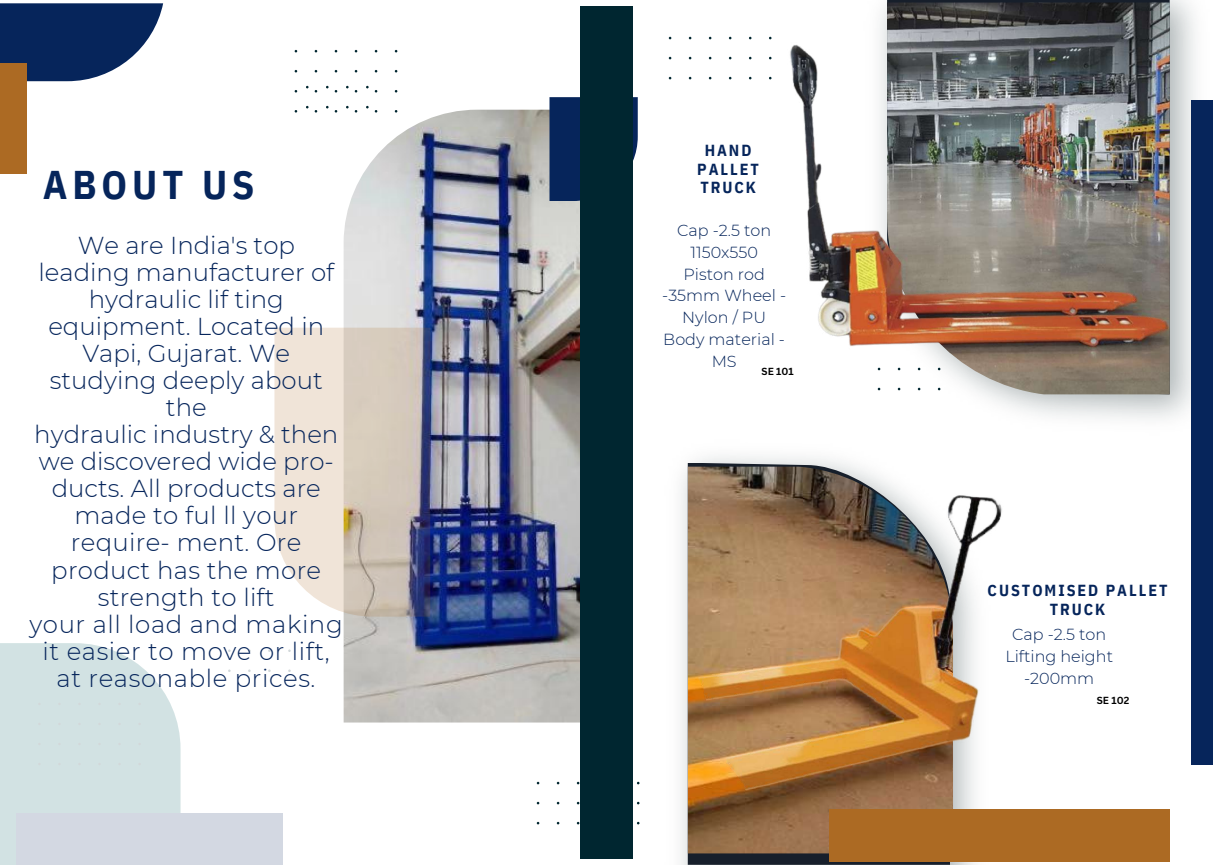
<style>
.page{position:relative;width:1213px;height:865px;background:#fff}
.page>*{position:absolute;margin:0;border:0;box-sizing:border-box;transform-origin:0 0}
.t1{font:700 40px "IBM Plex Sans Cond";letter-spacing:.125em;color:#06255b}
.t2{font:300 24.4px/27px "Montserrat";color:#06255b;text-align:center}
.t3{font:300 16px/21.8px "Montserrat";color:#06255b;text-align:center}
.t4{font:700 16px/18.8px "IBM Plex Sans Cond";letter-spacing:.125em;color:#06255b;text-align:center}
.t5{font:700 10px "Canva Sans";color:#000}
</style>
<div class="page">
<img style="left:983px;top:0;width:213px;height:419px">
<img style="left:344px;top:110px;width:236px;height:612px">
<svg style="left:0;top:3px;width:163px;height:78px;background:#2c4674"></svg>
<div style="left:0;top:63px;width:27px;height:110px;background:#ac6a23"></div>
<svg style="left:274px;top:328px;width:156px;height:288px;background:#d2c9c2"></svg>
<div style="left:17px;top:813px;width:266px;height:52px;background:#d3d8e2"></div>
<svg style="left:0;top:643px;width:181px;height:222px"></svg>
<svg style="left:549px;top:97px;width:89px;height:104px;background:#193667"></svg>
<div style="left:829px;top:809px;width:340px;height:52px;background:#ac6a23"></div>
<div style="left:1191px;top:100px;width:22px;height:664px;background:#06255b"></div>
<img style="left:790px;top:4px;width:383px;height:390px">
<img style="left:534px;top:416px;width:487px;height:448px">
<div style="left:580px;top:6px;width:53px;height:852px;background:#002630"></div>
<h1 class="t1" style="left:43px;top:158px;width:213px">ABOUT US</h1>
<h4 class="t2" style="left:29px;top:232px;width:315px">We are India's top leading manufacturer of hydraulic lif ting equipment. Located in<br>Vapi, Gujarat. We studying deeply about the<br>hydraulic industry &amp; then we discovered wide pro&shy;ducts. All products are made to ful ll your require- ment. Ore product has the more strength to lift<br>your all load and making it easier to move or lift, at reasonable prices.</h4>
<h2 class="t4" style="left:697px;top:140px;width:63px">HAND<br>PALLET<br>TRUCK</h2>
<p class="t3" style="left:662px;top:219px;width:125px">Cap -2.5 ton<br>1150x550<br>Piston rod -35mm Wheel -<br>Nylon / PU<br>Body material -<br>MS</p>
<p class="t5" style="left:761px;top:364px;width:34px">SE 101</p>
<p class="t4" style="left:987px;top:581px;width:181px">CUSTOMISED PALLET<br>TRUCK</p>
<p class="t3" style="left:1005px;top:623px;width:109px">Cap -2.5 ton<br>Lifting height -200mm</p>
<h3 class="t5" style="left:1097px;top:693px;width:34px">SE 102</h3>
</div>
